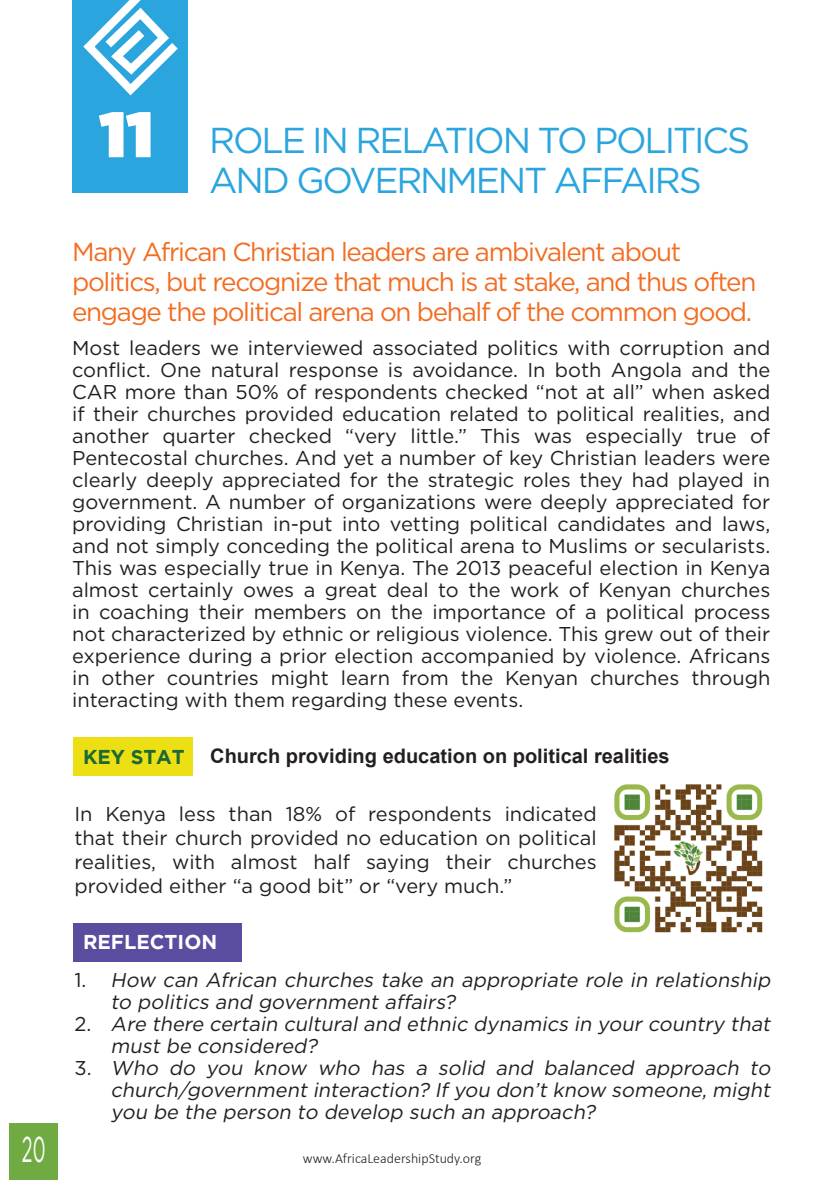
<style>
.page{position:relative;width:840px;height:1191px;background:#fff}
.page>*{position:absolute;margin:0;border:0;box-sizing:border-box;transform-origin:0 0}
.t1{font:900 64px "Gotham";color:#fff}
.t2{font:36px/40px "Gotham";letter-spacing:-.06em;color:#2ba5de}
.t3{font:36px "Gotham";color:#fff;scale:.5 1}
.t4{font:26px/30px "Gotham";letter-spacing:-.05em;color:#f36c21}
.t5{font:20px/22px "Gotham";color:#231f20;text-align:justify}
.t6{font:italic 20px/22px "Gotham";color:#231f20}
.t7{font:700 20px "Arial";color:#231f20}
.t8{font:700 20px "Gotham";color:#fff}
.t9{font:700 20px "Gotham";letter-spacing:-.01em;color:#1e6834}
.t10{font:300 14px "Calibri";color:#231f20}
.s1{font-style:normal}
</style>
<div class="page">
<div style="left:9px;top:1123px;width:49px;height:57px;background:#70aa42"></div>
<div style="left:72px;top:0;width:115px;height:193px;background:#2ba5de"></div>
<svg style="left:83px;top:0;width:95px;height:96px"></svg>
<div style="left:73px;top:923px;width:168px;height:38px;background:#5a4c9f"></div>
<div style="left:73px;top:737px;width:120px;height:38px;background:#ecdf13"></div>
<img style="left:614px;top:784px;width:149px;height:149px">
<h2 class="t3" style="left:22px;top:1129px;width:49px">20</h2>
<p class="t1" style="left:99px;top:89px;width:56px">11</p>
<p class="t2" style="left:209px;top:119px;width:542px">ROLE IN RELATION TO POLITICS<br>AND GOVERNMENT AFFAIRS</p>
<p class="t4" style="left:72px;top:236px;width:685px">Many African Christian leaders are ambivalent about politics, but recognize that much is at stake, and thus often engage the political arena on behalf of the common good.</p>
<p class="t5" style="left:72px;top:337px;width:699px">Most leaders we interviewed associated politics with corruption and conflict. One natural response is avoidance. In both Angola and the CAR more than 50% of respondents checked “not at all” when asked if their churches provided education related to political realities, and another quarter checked “very little.” This was especially true of Pentecostal churches. And yet a number of key Christian leaders were clearly deeply appreciated for the strategic roles they had played in government. A number of organizations were deeply appreciated for providing Christian in-put into vetting political candidates and laws, and not simply conceding the political arena to Muslims or secularists.<br>This was especially true in Kenya. The 2013 peaceful election in Kenya almost certainly owes a great deal to the work of Kenyan churches in coaching their members on the importance of a political process not characterized by ethnic or religious violence. This grew out of their experience during a prior election accompanied by violence. Africans in other countries might learn from the Kenyan churches through interacting with them regarding these events.</p>
<p class="t9" style="left:83px;top:745px;width:103px">KEY STAT</p>
<p class="t7" style="left:210px;top:742px;width:460px">Church providing education on political realities</p>
<p class="t5" style="left:74px;top:801px;width:523px;line-height:24px">In Kenya less than 18% of respondents indicated that their church provided no education on political realities, with almost half saying their churches provided either “a good bit” or “very much.”</p>
<p class="t8" style="left:83px;top:930px;width:135px">REFLECTION</p>
<p class="t6" style="left:110px;top:968px;width:664px;text-indent:-36px"><span class="s1">1 .</span> How can African churches take an appropriate role in relationship to politics and government affairs?</p>
<p class="t6" style="left:110px;top:1012px;width:664px;text-indent:-36px"><span class="s1">2 .</span> Are there certain cultural and ethnic dynamics in your country that must be considered?</p>
<p class="t6" style="left:110px;top:1056px;width:664px;text-align:justify;text-indent:-36px"><span class="s1">3 .</span> Who do you know who has a solid and balanced approach to church/government interaction? If you don’t know someone, might you be the person to develop such an approach?</p>
<p class="t10" style="left:303px;top:1149px;width:180px">www.AfricaLeadershipStudy.org</p>
</div>
